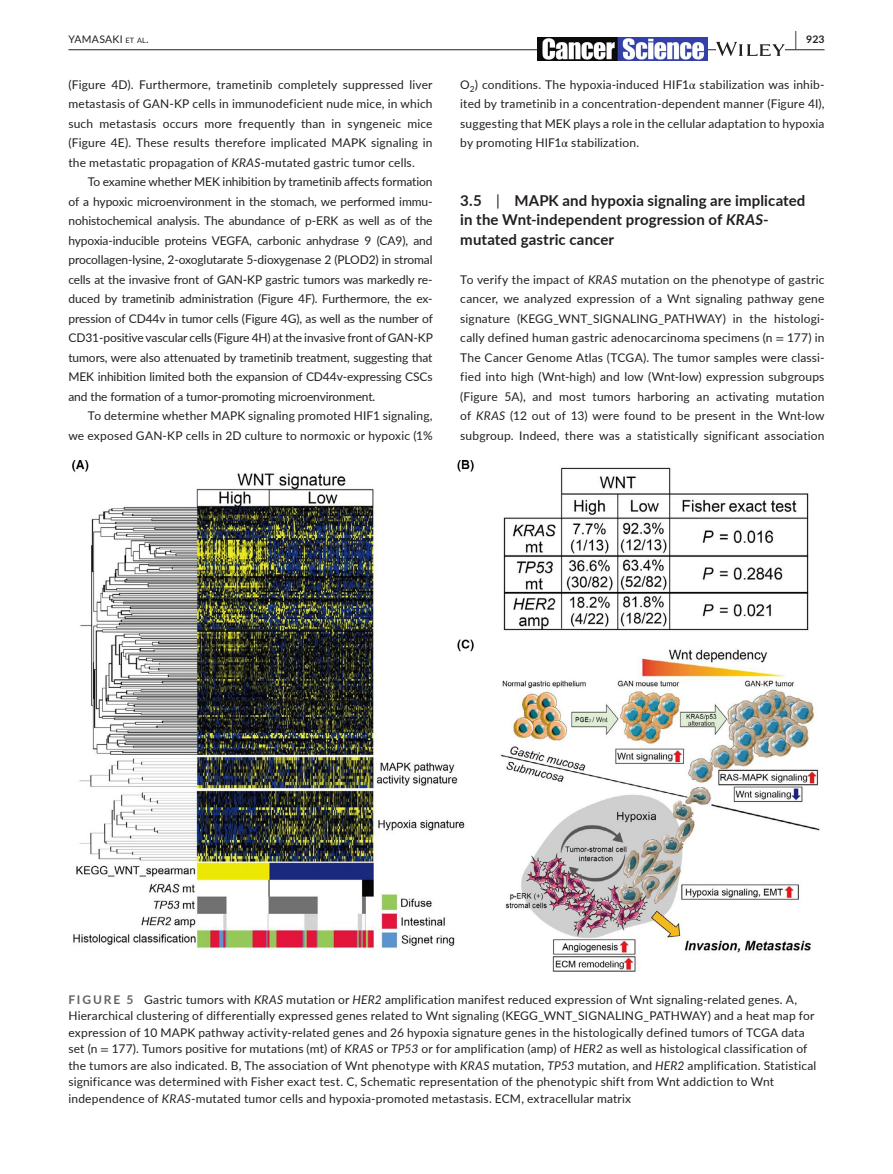
<style>
.page{position:relative;width:893px;height:1174px;background:#fff}
.page>*{position:absolute;margin:0;border:0;box-sizing:border-box;transform-origin:0 0}
.t1{font:700 15px/19.5px "Lato";letter-spacing:.005em;color:#231f20}
.t2{font:12px/19.5px "Lato";letter-spacing:.015em;color:#231f20;text-align:justify}
.t3{font:10.5px "Lato";letter-spacing:.025em;color:#231f20}
.t4{font:700 10.5px "Lato";color:#231f20}
.s1{font-size:7.35px}
.s2{font-size:19.5px}
.s3{font-style:italic}
.s4{font-family:"STIX"}
.s5{font-weight:400}
.s6{font-weight:700;color:#636366}
</style>
<div class="page">
<hr style="left:68px;top:49px;width:756px;height:1px;background:#231f20">
<img style="left:537px;top:37px;width:171px;height:24px">
<svg style="left:716px;top:42px;width:69px;height:14px"></svg>
<img style="left:72px;top:461px;width:748px;height:510px">
<p class="t3" style="left:68px;top:31px;width:82px">YAMASAKI <span class="s1">et al</span>.</p>
<p class="t4" style="left:795px;top:31px;width:31px"><span class="s2">|</span> 923</p>
<p class="t2" style="left:68px;top:74px;width:366px">(Figure 4D). Furthermore, trametinib completely suppressed liver metastasis of GAN-KP cells in immunodeficient nude mice, in which such metastasis occurs more frequently than in syngeneic mice (Figure 4E). These results therefore implicated MAPK signaling in the metastatic propagation of <span class="s3">KRAS</span>-mutated gastric tumor cells.</p>
<p class="t2" style="left:68px;top:171px;width:366px;text-indent:20px">To examine whether MEK inhibition by trametinib affects formation of a hypoxic microenvironment in the stomach, we performed immu&shy;nohistochemical analysis. The abundance of p-ERK as well as of the hypoxia-inducible proteins VEGFA, carbonic anhydrase 9 (CA9), and procollagen-lysine, 2-oxoglutarate 5-dioxygenase 2 (PLOD2) in stromal cells at the invasive front of GAN-KP gastric tumors was markedly re&shy;duced by trametinib administration (Figure 4F). Furthermore, the ex&shy;pression of CD44v in tumor cells (Figure 4G), as well as the number of CD31-positive vascular cells (Figure 4H) at the invasive front of GAN-KP tumors, were also attenuated by trametinib treatment, suggesting that MEK inhibition limited both the expansion of CD44v-expressing CSCs and the formation of a tumor-promoting microenvironment.</p>
<p class="t2" style="left:68px;top:405px;width:366px;text-align:right">To determine whether MAPK signaling promoted HIF1 signaling,<br>we exposed GAN-KP cells in 2D culture to normoxic or hypoxic (1%</p>
<p class="t2" style="left:460px;top:74px;width:366px">O<sub>2</sub>) conditions. The hypoxia-induced HIF1<span class="s4">α</span> stabilization was inhib&shy;ited by trametinib in a concentration-dependent manner (Figure 4I), suggesting that MEK plays a role in the cellular adaptation to hypoxia by promoting HIF1<span class="s4">α</span> stabilization.</p>
<p class="t1" style="left:460px;top:190px;width:347px">3.5 <span class="s5">|</span> MAPK and hypoxia signaling are implicated in the Wnt-independent progression of <span class="s3">KRAS&shy;</span>mutated gastric cancer</p>
<p class="t2" style="left:460px;top:269px;width:366px">To verify the impact of <span class="s3">KRAS</span> mutation on the phenotype of gastric cancer, we analyzed expression of a Wnt signaling pathway gene signature (KEGG_WNT_SIGNALING_PATHWAY) in the histologi&shy;cally defined human gastric adenocarcinoma specimens (n <span class="s4">=</span> 177) in The Cancer Genome Atlas (TCGA). The tumor samples were classi&shy;fied into high (Wnt-high) and low (Wnt-low) expression subgroups (Figure 5A), and most tumors harboring an activating mutation of <span class="s3">KRAS</span> (12 out of 13) were found to be present in the Wnt-low subgroup. Indeed, there was a statistically significant association</p>
<p class="t2" style="left:68px;top:990px;width:749px;line-height:16.5px;text-align:left"><span class="s6">FIGURE 5</span> Gastric tumors with <span class="s3">KRAS</span> mutation or <span class="s3">HER2</span> amplification manifest reduced expression of Wnt signaling-related genes. A, Hierarchical clustering of differentially expressed genes related to Wnt signaling (KEGG_WNT_SIGNALING_PATHWAY) and a heat map for expression of 10 MAPK pathway activity-related genes and 26 hypoxia signature genes in the histologically defined tumors of TCGA data set (n <span class="s4">=</span> 177). Tumors positive for mutations (mt) of <span class="s3">KRAS</span> or <span class="s3">TP53</span> or for amplification (amp) of <span class="s3">HER2</span> as well as histological classification of the tumors are also indicated. B, The association of Wnt phenotype with <span class="s3">KRAS</span> mutation, <span class="s3">TP53</span> mutation, and <span class="s3">HER2</span> amplification. Statistical significance was determined with Fisher exact test. C, Schematic representation of the phenotypic shift from Wnt addiction to Wnt independence of <span class="s3">KRAS</span>-mutated tumor cells and hypoxia-promoted metastasis. ECM, extracellular matrix</p>
</div>
